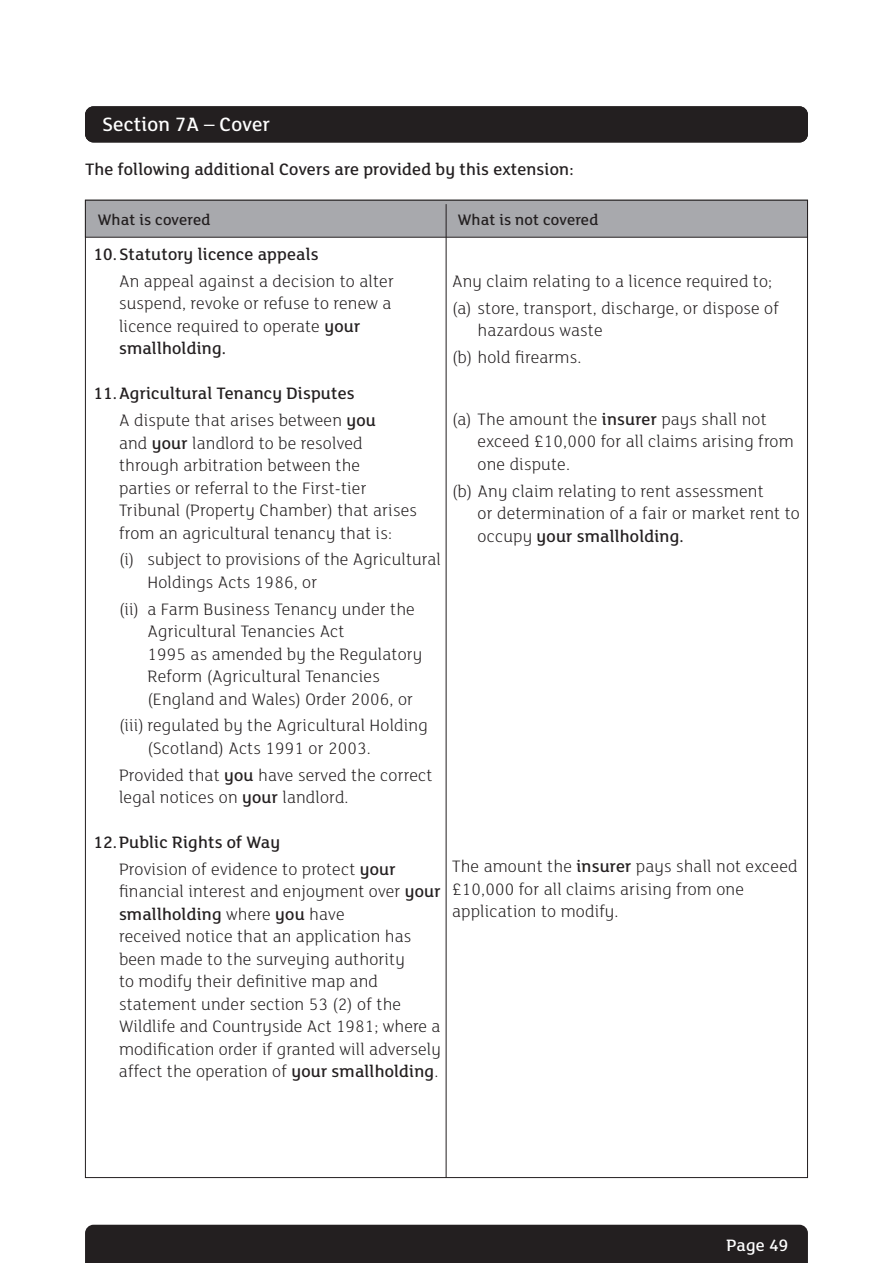
<style>
.page{position:relative;width:893px;height:1263px;background:#fff}
.page>*{position:absolute;margin:0;border:0;box-sizing:border-box;transform-origin:0 0}
.t1{font:500 21px "FS Lola";letter-spacing:.01em;color:#fff}
.t2{font:300 18px/22.5px "FS Lola";letter-spacing:.01em;color:#231f20}
.t3{font:500 18px/26.7px "FS Lola";letter-spacing:.01em;color:#231f20}
.t4{font:500 18px "FS Lola";letter-spacing:.01em;color:#fff}
.t5{font:500 16.5px "FS Lola";letter-spacing:.01em;color:#231f20}
.s1{font-weight:500}
.s2{font-weight:300}
</style>
<div class="page">
<div style="left:85px;top:1225px;width:723px;height:38px;background:#231f20"></div>
<div style="left:85px;top:106px;width:723px;height:36px;background:#231f20;border-radius:9px"></div>
<div style="left:85px;top:200px;width:722px;height:37px;background:#a8a9ad"></div>
<div style="left:85px;top:200px;width:723px;height:38px;border:1px solid #231f20"></div>
<hr style="left:446px;top:204px;width:1px;height:974px;background:#231f20">
<p class="t1" style="left:102px;top:110px;width:169px">Section 7A – Cover</p>
<p class="t1" style="left:102px;top:112px;width:75px">XXXXXX</p>
<p class="t3" style="left:85px;top:155px;width:490px">The following additional Covers are provided by this extension:</p>
<p class="t5" style="left:98px;top:209px;width:114px">What is covered</p>
<p class="t5" style="left:458px;top:209px;width:142px">What is not covered</p>
<p class="t3" style="left:94px;top:240px;width:227px">10.Statutory licence appeals</p>
<p class="t2" style="left:119px;top:269px;width:276px">An appeal against a decision to alter suspend, revoke or refuse to renew a licence required to operate <span class="s1">your smallholding.</span></p>
<p class="t3" style="left:119px;top:379px;width:258px;text-indent:-26px">11.Agricultural Tenancy Disputes<br><span class="s2">A dispute that arises between</span> you</p>
<p class="t2" style="left:119px;top:431px;width:299px">and <span class="s1">your</span> landlord to be resolved through arbitration between the<br>parties or referral to the First-tier Tribunal (Property Chamber) that arises from an agricultural tenancy that is:</p>
<p class="t2" style="left:148px;top:548px;width:295px;text-indent:-28px">(i) subject to provisions of the Agricultural<br>Holdings Acts 1986, or</p>
<p class="t2" style="left:148px;top:597px;width:276px;text-indent:-28px">(ii) a Farm Business Tenancy under the Agricultural Tenancies Act<br>1995 as amended by the Regulatory Reform (Agricultural Tenancies (England and Wales) Order 2006, or</p>
<p class="t2" style="left:148px;top:714px;width:282px;text-indent:-28px">(iii) regulated by the Agricultural Holding (Scotland) Acts 1991 or 2003.</p>
<p class="t2" style="left:119px;top:763px;width:315px">Provided that <span class="s1">you</span> have served the correct legal notices on <span class="s1">your</span> landlord.</p>
<p class="t2" style="left:119px;top:828px;width:278px;line-height:26.7px;text-indent:-26px"><span class="s1">12.Public Rights of Way<br></span>Provision of evidence to protect <span class="s1">your</span></p>
<p class="t2" style="left:119px;top:880px;width:323px">financial interest and enjoyment over <span class="s1">your smallholding</span> where <span class="s1">you</span> have<br>received notice that an application has been made to the surveying authority<br>to modify their definitive map and statement under section 53 (2) of the Wildlife and Countryside Act 1981; where a modification order if granted will adversely affect the operation of <span class="s1">your smallholding</span>.</p>
<p class="t2" style="left:452px;top:267px;width:328px;line-height:26.7px">Any claim relating to a licence required to; (a) store, transport, discharge, or dispose of</p>
<p class="t2" style="left:452px;top:316px;width:152px;line-height:26.7px;text-indent:26px">hazardous waste (b) hold firearms.</p>
<p class="t2" style="left:478px;top:407px;width:318px;text-indent:-26px">(a) The amount the <span class="s1">insurer</span> pays shall not exceed £10,000 for all claims arising from one dispute.</p>
<p class="t2" style="left:478px;top:479px;width:324px;text-indent:-26px">(b) Any claim relating to rent assessment<br>or determination of a fair or market rent to occupy <span class="s1">your smallholding.</span></p>
<p class="t2" style="left:452px;top:855px;width:347px">The amount the <span class="s1">insurer</span> pays shall not exceed £10,000 for all claims arising from one application to modify.</p>
<p class="t4" style="left:727px;top:1233px;width:63px">Page 49</p>
</div>
